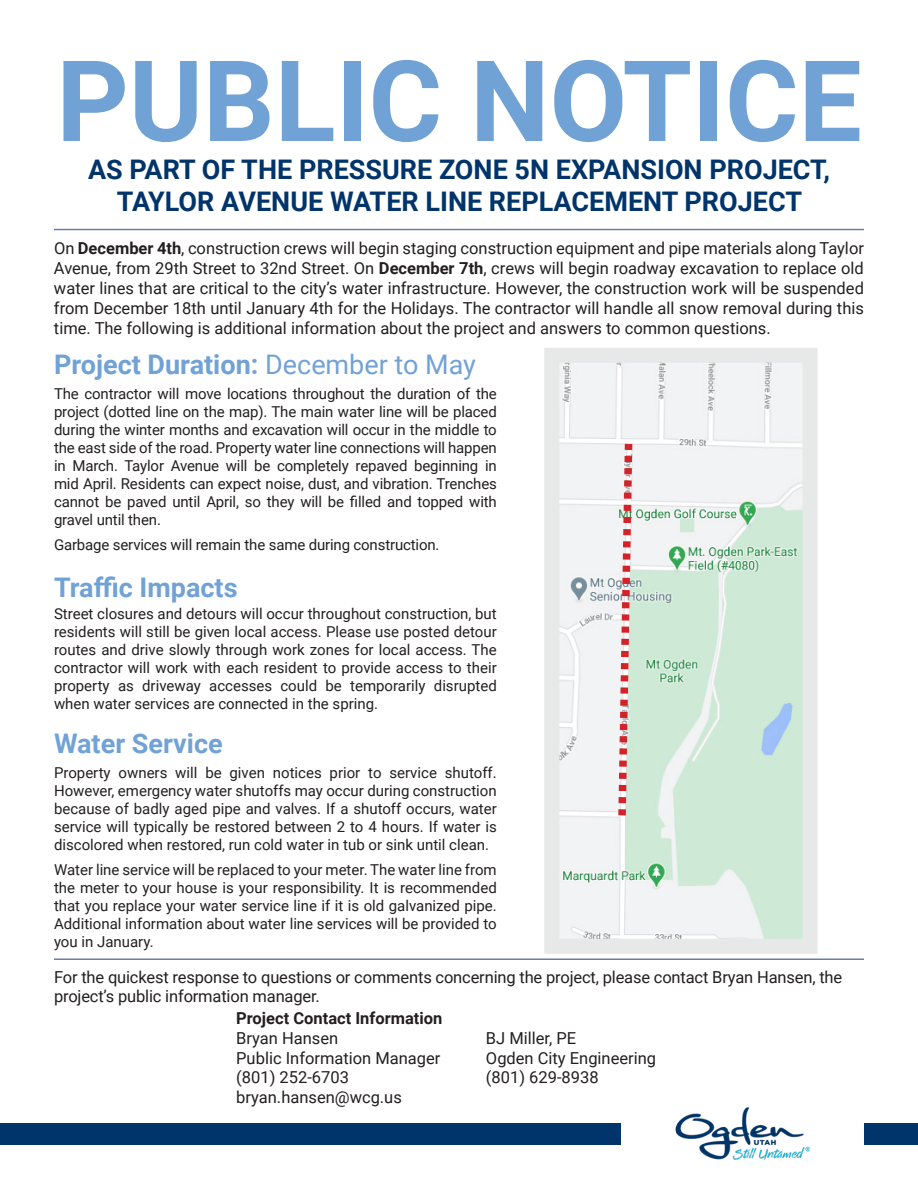
<style>
.page{position:relative;width:918px;height:1188px;background:#fff}
.page>*{position:absolute;margin:0;border:0;box-sizing:border-box;transform-origin:0 0}
.t1{font:700 112.5px "Roboto";color:#71a2d6}
.t2{font:700 27px/32.4px "Roboto";color:#00346a;text-align:center}
.t3{font:700 27px "Roboto";color:#71a2d6}
.t4{font:16.5px/19.8px "Roboto";color:#231f20;text-align:justify}
.t5{font:700 16.5px "Roboto";color:#231f20}
.t6{font:15px/18px "Roboto";color:#231f20;text-align:justify}
.s1{font-weight:700}
.s2{font-weight:400}
</style>
<div class="page">
<img style="left:675px;top:1108px;width:135px;height:52px">
<div style="left:0;top:1123px;width:621px;height:22px;background:#00346a"></div>
<div style="left:864px;top:1123px;width:54px;height:22px;background:#00346a"></div>
<hr style="left:54px;top:229px;width:810px;height:1px;background:#687ea8">
<hr style="left:54px;top:958px;width:810px;height:2px;background:#687ea8">
<img style="left:560px;top:364px;width:242px;height:574px">
<div style="left:544px;top:348px;width:274px;height:606px;border:15px solid #e7e8e8"></div>
<svg style="left:614px;top:436px;width:22px;height:387px"></svg>
<h1 class="t1" style="left:56px;top:22px;width:807px">PUBLIC NOTICE</h1>
<h2 class="t2" style="left:88px;top:152px;width:744px">AS PART OF THE PRESSURE ZONE 5N EXPANSION PROJECT,<br>TAYLOR AVENUE WATER LINE REPLACEMENT PROJECT</h2>
<p class="t4" style="left:54px;top:238px;width:812px">On <span class="s1">December 4th</span>, construction crews will begin staging construction equipment and pipe materials along Taylor Avenue, from 29th Street to 32nd Street. On <span class="s1">December 7th</span>, crews will begin roadway excavation to replace old water lines that are critical to the city’s water infrastructure. However, the construction work will be suspended from December 18th until January 4th for the Holidays. The contractor will handle all snow removal during this time. The following is additional information about the project and answers to common questions.</p>
<h2 class="t3" style="left:54px;top:346px;width:424px">Project Duration: <span class="s2">December to May</span></h2>
<p class="t6" style="left:54px;top:384px;width:444px">The contractor will move locations throughout the duration of the project (dotted line on the map). The main water line will be placed during the winter months and excavation will occur in the middle to the east side of the road. Property water line connections will happen in March. Taylor Avenue will be completely repaved beginning in mid April. Residents can expect noise, dust, and vibration. Trenches cannot be paved until April, so they will be filled and topped with gravel until then.</p>
<p class="t6" style="left:54px;top:535px;width:387px">Garbage services will remain the same during construction.</p>
<h2 class="t3" style="left:54px;top:568px;width:185px">Traffic Impacts</h2>
<p class="t6" style="left:54px;top:604px;width:444px">Street closures and detours will occur throughout construction, but residents will still be given local access. Please use posted detour routes and drive slowly through work zones for local access. The contractor will work with each resident to provide access to their property as driveway accesses could be temporarily disrupted when water services are connected in the spring.</p>
<h2 class="t3" style="left:54px;top:725px;width:170px">Water Service</h2>
<p class="t6" style="left:54px;top:763px;width:444px">Property owners will be given notices prior to service shutoff.<br>However, emergency water shutoffs may occur during construction because of badly aged pipe and valves. If a shutoff occurs, water service will typically be restored between 2 to 4 hours. If water is discolored when restored, run cold water in tub or sink until clean.</p>
<p class="t6" style="left:54px;top:860px;width:444px">Water line service will be replaced to your meter. The water line from the meter to your house is your responsibility. It is recommended that you replace your water service line if it is old galvanized pipe.<br>Additional information about water line services will be provided to you in January.</p>
<p class="t4" style="left:54px;top:966px;width:790px">For the quickest response to questions or comments concerning the project, please contact Bryan Hansen, the project’s public information manager.</p>
<p class="t5" style="left:236px;top:1007px;width:208px">Project Contact Information</p>
<p class="t4" style="left:236px;top:1027px;width:104px">Bryan Hansen</p>
<p class="t4" style="left:486px;top:1027px;width:92px">BJ Miller, PE</p>
<p class="t4" style="left:236px;top:1047px;width:206px">Public Information Manager</p>
<p class="t4" style="left:486px;top:1047px;width:172px">Ogden City Engineering</p>
<p class="t4" style="left:236px;top:1067px;width:114px">(801) 252-6703</p>
<p class="t4" style="left:486px;top:1067px;width:114px">(801) 629-8938</p>
<p class="t4" style="left:236px;top:1087px;width:167px">bryan.hansen@wcg.us</p>
</div>
